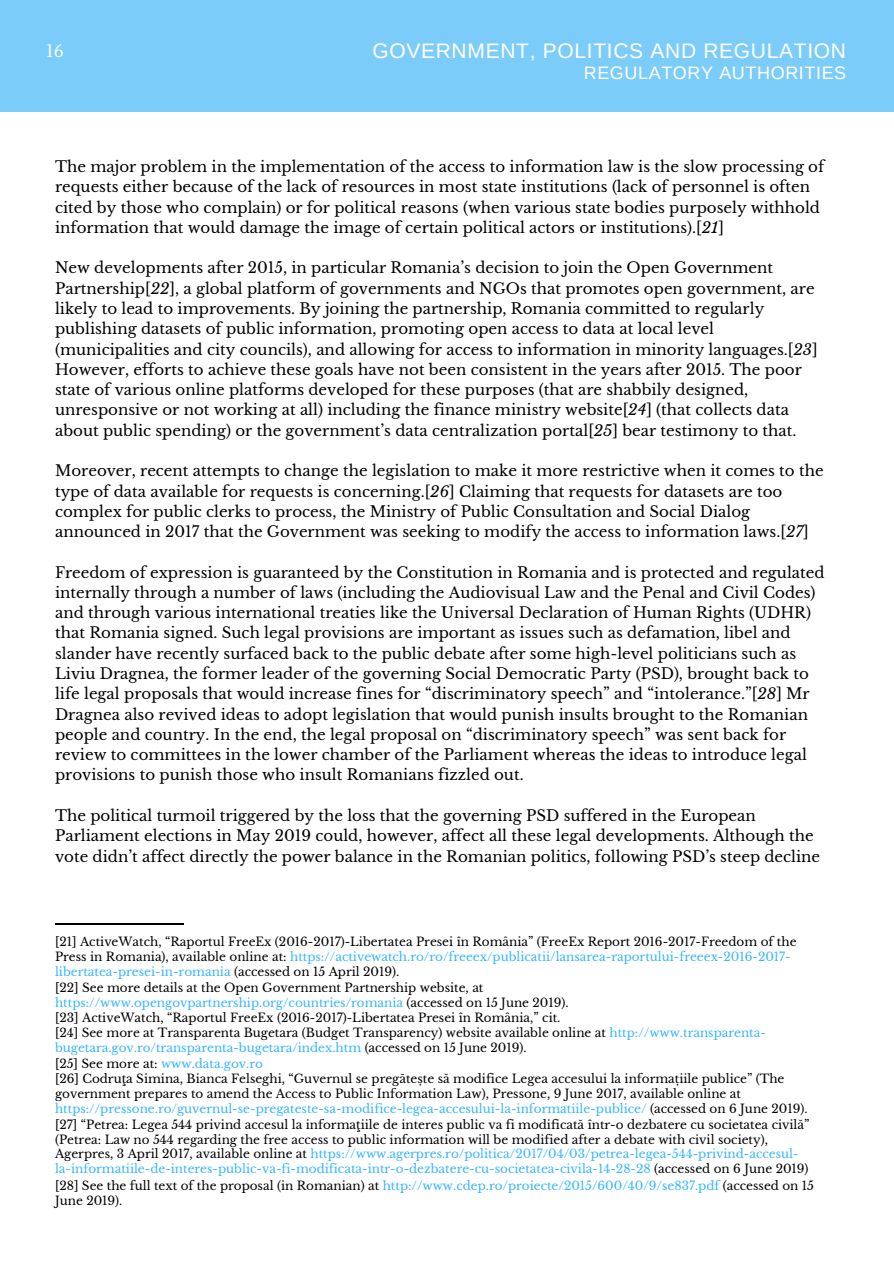
<style>
.page{position:relative;width:894px;height:1264px;background:#fff}
.page>*{position:absolute;margin:0;border:0;box-sizing:border-box;transform-origin:0 0}
.t1{font:21px "Arimo";letter-spacing:.035em;color:#fff}
.t2{font:18px "Arimo";letter-spacing:.035em;color:#fff}
.t3{font:18px "Lustria";color:#fff}
.t4{font:15px/20.2px "Libre Baskerville";color:#000}
.t5{font:12px/14.7px "Libre Baskerville";color:#000}
.t6{font:12px "Libre Baskerville";color:#38b6ff}
.s1{font-style:italic}
.s2{color:#38b6ff}
.s3{color:#000}
</style>
<div class="page">
<div style="left:0;top:0;width:893px;height:111px;background:#7cccfa"></div>
<hr style="left:55px;top:923px;width:128px;height:1px;background:#000">
<p class="t3" style="left:46px;top:39px;width:19px">16</p>
<h1 class="t1" style="left:372px;top:39px;width:475px">GOVERNMENT, POLITICS AND REGULATION</h1>
<p class="t2" style="left:583px;top:63px;width:264px">REGULATORY AUTHORITIES</p>
<p class="t4" style="left:55px;top:157px;width:770px">The major problem in the implementation of the access to information law is the slow processing of requests either because of the lack of resources in most state institutions (lack of personnel is often cited by those who complain) or for political reasons (when various state bodies purposely withhold information that would damage the image of certain political actors or institutions).[<span class="s1">21</span>]</p>
<p class="t4" style="left:55px;top:258px;width:764px">New developments after 2015, in particular Romania’s decision to join the Open Government Partnership[<span class="s1">22</span>], a global platform of governments and NGOs that promotes open government, are likely to lead to improvements. By joining the partnership, Romania committed to regularly publishing datasets of public information, promoting open access to data at local level (municipalities and city councils), and allowing for access to information in minority languages.[<span class="s1">23</span>] However, efforts to achieve these goals have not been consistent in the years after 2015. The poor state of various online platforms developed for these purposes (that are shabbily designed, unresponsive or not working at all) including the finance ministry website[<span class="s1">24</span>] (that collects data about public spending) or the government’s data centralization portal[<span class="s1">25</span>] bear testimony to that.</p>
<p class="t4" style="left:55px;top:461px;width:769px">Moreover, recent attempts to change the legislation to make it more restrictive when it comes to the type of data available for requests is concerning.[<span class="s1">26</span>] Claiming that requests for datasets are too complex for public clerks to process, the Ministry of Public Consultation and Social Dialog announced in 2017 that the Government was seeking to modify the access to information laws.[<span class="s1">27</span>]</p>
<p class="t4" style="left:55px;top:562px;width:770px">Freedom of expression is guaranteed by the Constitution in Romania and is protected and regulated internally through a number of laws (including the Audiovisual Law and the Penal and Civil Codes) and through various international treaties like the Universal Declaration of Human Rights (UDHR) that Romania signed. Such legal provisions are important as issues such as defamation, libel and slander have recently surfaced back to the public debate after some high-level politicians such as Liviu Dragnea, the former leader of the governing Social Democratic Party (PSD), brought back to life legal proposals that would increase fines for “discriminatory speech” and “intolerance.”[<span class="s1">28</span>] Mr Dragnea also revived ideas to adopt legislation that would punish insults brought to the Romanian people and country. In the end, the legal proposal on “discriminatory speech” was sent back for review to committees in the lower chamber of the Parliament whereas the ideas to introduce legal provisions to punish those who insult Romanians fizzled out.</p>
<p class="t4" style="left:55px;top:805px;width:766px">The political turmoil triggered by the loss that the governing PSD suffered in the European<br>Parliament elections in May 2019 could, however, affect all these legal developments. Although the vote didn’t affect directly the power balance in the Romanian politics, following PSD’s steep decline</p>
<p class="t5" style="left:55px;top:934px;width:742px">[21] ActiveWatch, “Raportul FreeEx (2016-2017)-Libertatea Presei în România” (FreeEx Report 2016-2017-Freedom of the<br>Press in Romania), available online at: <span class="s2">https://activewatch.ro/ro/freeex/publicatii/lansarea-raportului-freeex-2016-2017- libertatea-presei-in-romania</span> (accessed on 15 April 2019).</p>
<p class="t5" style="left:55px;top:980px;width:515px">[22] See more details at the Open Government Partnership website, at <span class="s2">https://www.opengovpartnership.org/countries/romania</span> (accessed on 15 June 2019).</p>
<p class="t5" style="left:55px;top:1025px;width:712px">[24] See more at Transparenta Bugetara (Budget Transparency) website available online at <span class="s2">http://www.transparenta&shy;bugetara.gov.ro/transparenta-bugetara/index.htm</span> (accessed on 15 June 2019).</p>
<p class="t5" style="left:55px;top:1071px;width:753px">[26] Codruţa Simina, Bianca Felseghi, “Guvernul se pregătește să modifice Legea accesului la informațiile publice” (The government prepares to amend the Access to Public Information Law), Pressone, 9 June 2017, available online at <span class="s2">https://pressone.ro/guvernul-se-pregateste-sa-modifice-legea-accesului-la-informatiile-publice/</span> (accessed on 6 June 2019).</p>
<p class="t5" style="left:55px;top:1010px;width:506px">[23] ActiveWatch, “Raportul FreeEx (2016-2017)-Libertatea Presei în România,” cit.</p>
<p class="t6" style="left:55px;top:1056px;width:209px"><span class="s3">[25] See more at:</span> www.data.gov.ro</p>
<p class="t5" style="left:55px;top:1117px;width:755px">[27] “Petrea: Legea 544 privind accesul la informaţiile de interes public va fi modificată într-o dezbatere cu societatea civilă” (Petrea: Law no 544 regarding the free access to public information will be modified after a debate with civil society), Agerpres, 3 April 2017, available online at <span class="s2">https://www.agerpres.ro/politica/2017/04/03/petrea-legea-544-privind-accesul&shy;la-informatiile-de-interes-public-va-fi-modificata-intr-o-dezbatere-cu-societatea-civila-14-28-28</span> (accessed on 6 June 2019)</p>
<p class="t5" style="left:55px;top:1178px;width:760px">[28] See the full text of the proposal (in Romanian) at <span class="s2">http://www.cdep.ro/proiecte/2015/600/40/9/se837.pdf</span> (accessed on 15<br>June 2019).</p>
</div>
